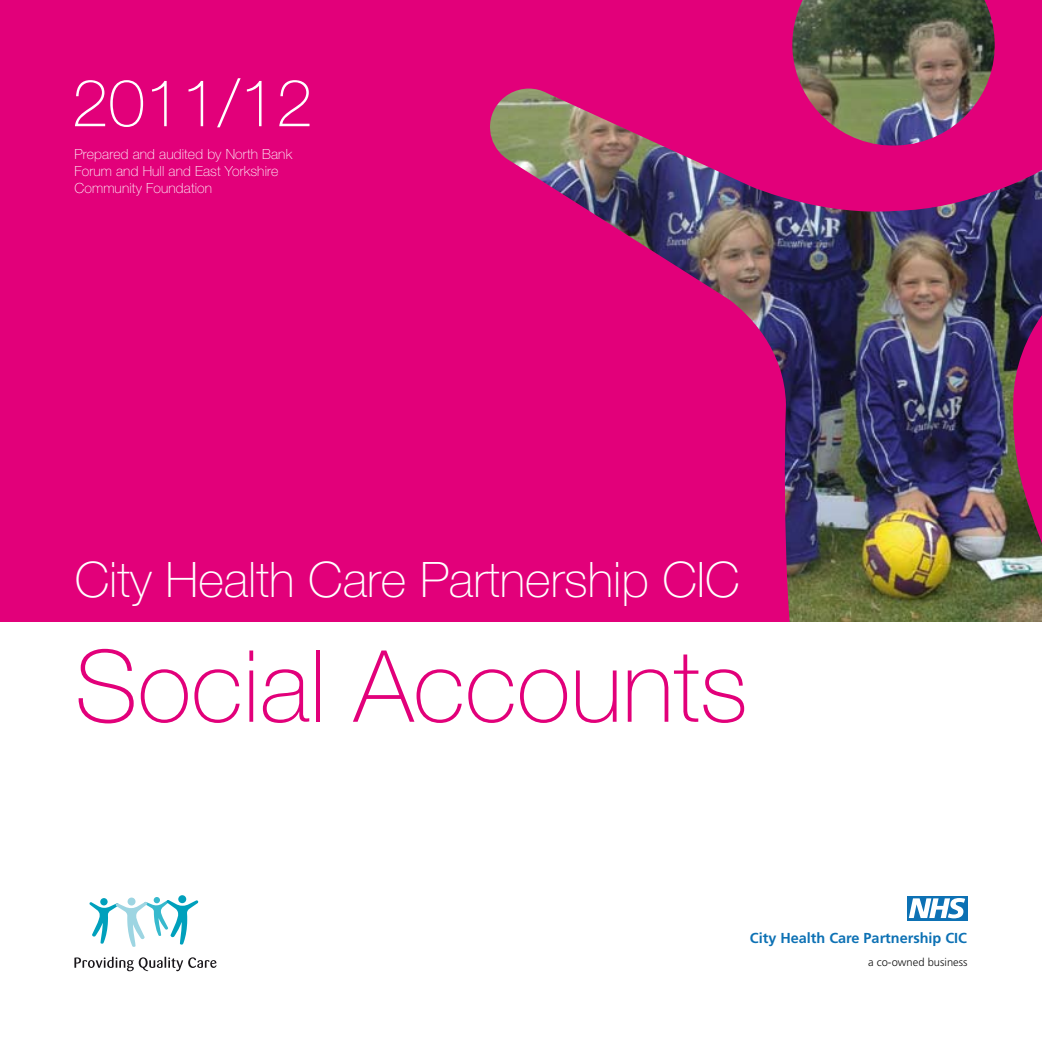
<style>
.page{position:relative;width:1042px;height:1042px;background:#fff}
.page>*{position:absolute;margin:0;border:0;box-sizing:border-box;transform-origin:0 0}
.t1{font:100 99.75px "Helvetica Neue";color:#e2007a}
.t2{font:100 65.62px "Helvetica Neue";color:#fff}
.t3{font:100 49px "Helvetica Neue";color:#fff}
.t4{font:700 14.35px "Frutiger";color:#0d71b4}
.t5{font:100 14px/16.8px "Helvetica Neue";letter-spacing:.01em;color:#fff}
.t6{font:300 11.2px "Frutiger LT";letter-spacing:.005em;color:#131313}
</style>
<div class="page">
<div style="left:0;top:0;width:1042px;height:629px;background:#e2007a"></div>
<img style="left:490px;top:0;width:552px;height:622px">
<div style="left:0;top:622px;width:1042px;height:420px;background:#fff"></div>
<svg style="left:89px;top:897px;width:109px;height:50px"></svg>
<svg style="left:74px;top:956px;width:142px;height:15px"></svg>
<div style="left:907px;top:896px;width:60px;height:24px;background:#0d71b4"></div>
<svg style="left:909px;top:898px;width:56px;height:20px"></svg>
<h2 class="t2" style="left:72px;top:66px;width:242px">2011/12</h2>
<p class="t5" style="left:74px;top:146px;width:219px">Prepared and audited by North Bank<br>Forum and Hull and East Yorkshire<br>Community Foundation</p>
<h3 class="t3" style="left:75px;top:553px;width:666px">City Health Care Partnership CIC</h3>
<h1 class="t1" style="left:75px;top:631px;width:674px">Social Accounts</h1>
<p class="t4" style="left:750px;top:929px;width:219px">City Health Care Partnership CIC</p>
<p class="t6" style="left:868px;top:955px;width:101px">a co-owned business</p>
</div>
